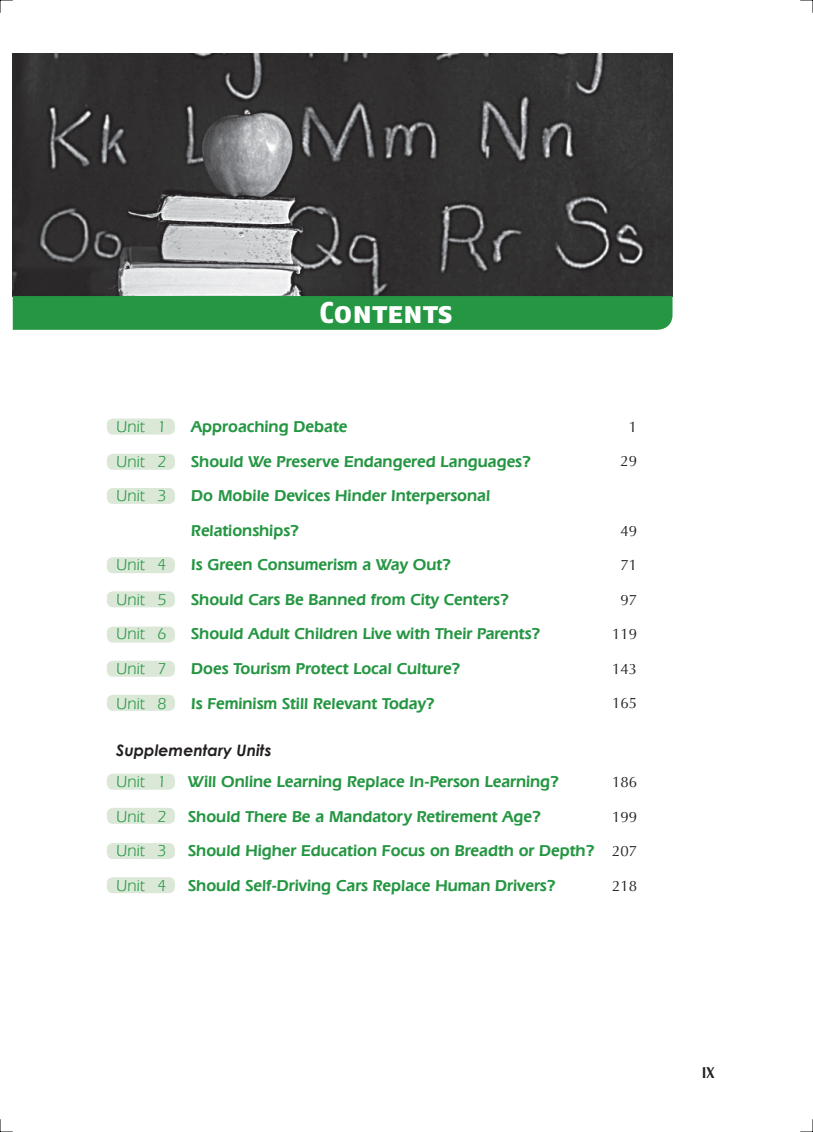
<style>
.page{position:relative;width:813px;height:1132px;background:#fff}
.page>*{position:absolute;margin:0;border:0;box-sizing:border-box;transform-origin:0 0}
.t1{font:30px "Fago No Lf Exb Caps";color:#fff}
.t2{font:600 16.5px/34.5px "Eras IT Cby BT";color:#259642}
.t3{font:16.5px "Eras IT Cby BT";color:#259642}
.t4{font:italic 700 15.75px "Century Gothic";color:#231f20}
.t5{font:700 15.75px "Optima";color:#231f20;scale:.9 1}
.t6{font:15px "Optima";color:#231f20}
.s1{font-family:"Optima";font-weight:400;font-size:15px;color:#231f20}
</style>
<div class="page">
<div style="left:107px;top:418px;width:68px;height:16px;background:#dbe8d8;border-radius:6px"></div>
<div style="left:107px;top:453px;width:68px;height:16px;background:#dbe8d8;border-radius:6px"></div>
<div style="left:107px;top:488px;width:68px;height:16px;background:#dbe8d8;border-radius:6px"></div>
<div style="left:107px;top:557px;width:68px;height:16px;background:#dbe8d8;border-radius:6px"></div>
<div style="left:107px;top:591px;width:68px;height:16px;background:#dbe8d8;border-radius:6px"></div>
<div style="left:107px;top:626px;width:68px;height:16px;background:#dbe8d8;border-radius:6px"></div>
<div style="left:107px;top:660px;width:68px;height:16px;background:#dbe8d8;border-radius:6px"></div>
<div style="left:107px;top:694px;width:68px;height:16px;background:#dbe8d8;border-radius:6px"></div>
<div style="left:107px;top:773px;width:68px;height:16px;background:#dbe8d8;border-radius:6px"></div>
<div style="left:107px;top:807px;width:68px;height:16px;background:#dbe8d8;border-radius:6px"></div>
<div style="left:107px;top:842px;width:68px;height:16px;background:#dbe8d8;border-radius:6px"></div>
<div style="left:107px;top:876px;width:68px;height:16px;background:#dbe8d8;border-radius:6px"></div>
<img style="left:13px;top:53px;width:659px;height:243px">
<div style="left:13px;top:296px;width:659px;height:34px;background:#259642"></div>
<svg style="left:0;top:0;width:13px;height:13px"></svg>
<svg style="left:0;top:1119px;width:13px;height:13px"></svg>
<svg style="left:800px;top:0;width:13px;height:13px"></svg>
<svg style="left:800px;top:1119px;width:13px;height:13px"></svg>
<p class="t1" style="left:319px;top:294px;width:135px">Contents</p>
<p class="t3" style="left:116px;top:417px;width:52px">Unit 1</p>
<p class="t2" style="left:191px;top:409px;width:157px">Approaching Debate</p>
<p class="t6" style="left:628px;top:418px;width:10px">1</p>
<p class="t3" style="left:116px;top:451px;width:52px">Unit 2</p>
<p class="t2" style="left:191px;top:443px;width:341px">Should We Preserve Endangered Languages?</p>
<p class="t6" style="left:620px;top:452px;width:18px">29</p>
<p class="t3" style="left:116px;top:486px;width:52px">Unit 3</p>
<p class="t2" style="left:191px;top:478px;width:300px">Do Mobile Devices Hinder Interpersonal<br>Relationships?</p>
<p class="t6" style="left:620px;top:521px;width:18px">49</p>
<p class="t3" style="left:116px;top:555px;width:52px">Unit 4</p>
<p class="t2" style="left:191px;top:547px;width:261px">Is Green Consumerism a Way Out?</p>
<p class="t6" style="left:620px;top:556px;width:18px">71</p>
<p class="t3" style="left:116px;top:589px;width:52px">Unit 5</p>
<p class="t2" style="left:191px;top:581px;width:319px">Should Cars Be Banned from City Centers?</p>
<p class="t6" style="left:620px;top:590px;width:18px">97</p>
<p class="t3" style="left:116px;top:624px;width:52px">Unit 6</p>
<p class="t2" style="left:191px;top:616px;width:350px">Should Adult Children Live with Their Parents?</p>
<p class="t6" style="left:612px;top:625px;width:27px">119</p>
<p class="t3" style="left:116px;top:658px;width:52px">Unit 7</p>
<p class="t2" style="left:191px;top:650px;width:271px">Does Tourism Protect Local Culture?</p>
<p class="t6" style="left:612px;top:659px;width:27px">143</p>
<p class="t3" style="left:116px;top:693px;width:52px">Unit 8</p>
<p class="t2" style="left:191px;top:685px;width:245px">Is Feminism Still Relevant Today?</p>
<p class="t6" style="left:612px;top:694px;width:27px">165</p>
<p class="t4" style="left:116px;top:740px;width:157px">Supplementary Units</p>
<p class="t3" style="left:116px;top:771px;width:52px">Unit 1</p>
<p class="t2" style="left:188px;top:764px;width:372px">Will Online Learning Replace In-Person Learning?</p>
<p class="t6" style="left:612px;top:773px;width:27px">186</p>
<p class="t3" style="left:116px;top:806px;width:52px">Unit 2</p>
<p class="t2" style="left:188px;top:798px;width:354px">Should There Be a Mandatory Retirement Age?</p>
<p class="t6" style="left:612px;top:807px;width:27px">199</p>
<p class="t3" style="left:116px;top:840px;width:52px">Unit 3</p>
<p class="t2" style="left:188px;top:833px;width:450px">Should Higher Education Focus on Breadth or Depth? <span class="s1">207</span></p>
<p class="t3" style="left:116px;top:875px;width:52px">Unit 4</p>
<p class="t2" style="left:188px;top:867px;width:369px">Should Self-Driving Cars Replace Human Drivers?</p>
<p class="t6" style="left:612px;top:876px;width:27px">218</p>
<p class="t5" style="left:701px;top:1062px;width:16px">IX</p>
</div>
